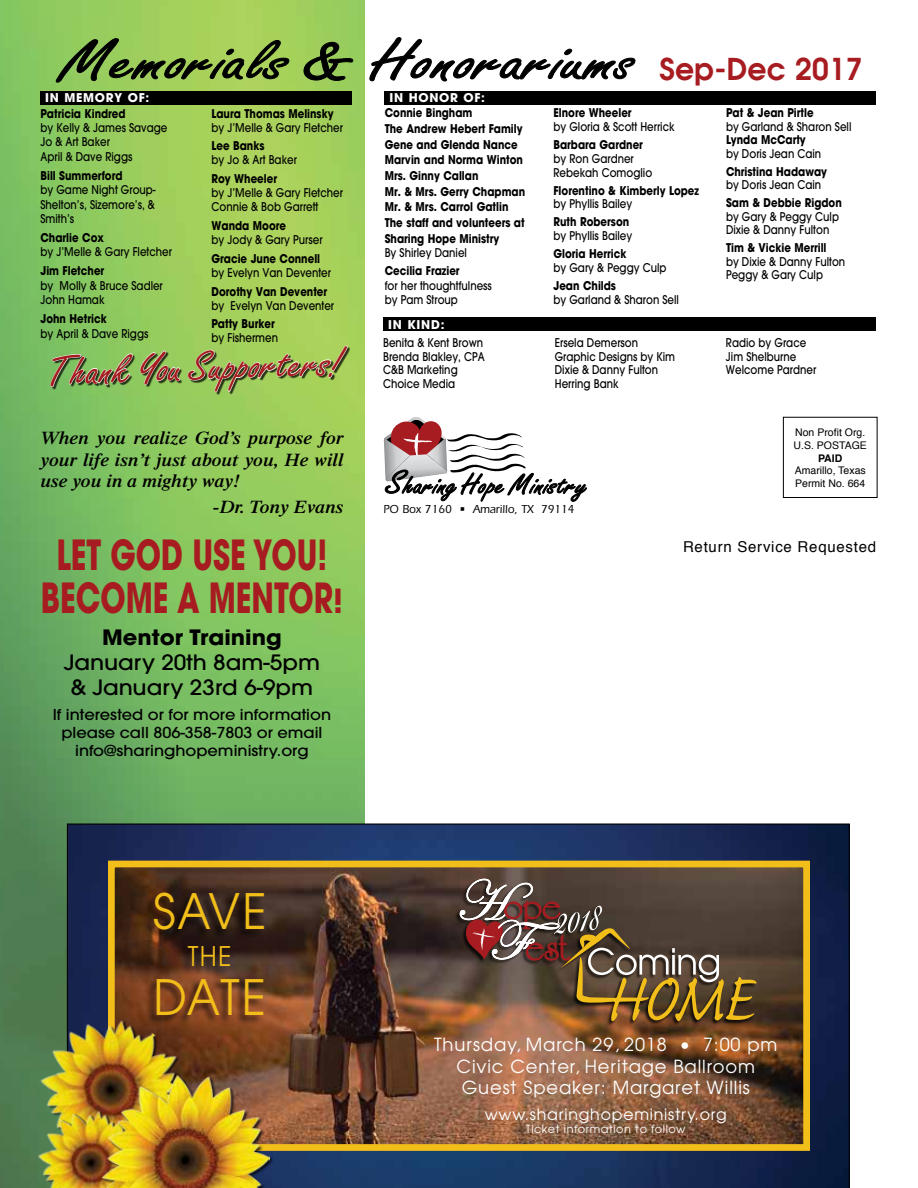
<style>
.page{position:relative;width:918px;height:1188px;background:#fff}
.page>*{position:absolute;margin:0;border:0;box-sizing:border-box;transform-origin:0 0}
.t1{font:57px "Freestyle Script Std";color:#000;scale:1.45 1}
.t2{font:48.6px "Avant Garde";letter-spacing:.025em;color:#f2be1a;scale:.92 1}
.t3{font:42.6px "Freestyle Script Std";color:#a71c20;scale:1.12 1}
.t4{font:700 41.25px/43.5px "Avant Garde";color:#a71c20;text-align:center;scale:.72 1}
.t5{font:27px "Avant Garde";color:#f2be1a;scale:.92 1}
.t6{font:500 21px/25.2px "Avant Garde";color:#000;text-align:center;scale:1.08 1}
.t7{font:700 21px "Avant Garde";color:#000;scale:1.08 1}
.t8{font:italic 600 18px/21.6px "Times";color:#000;text-align:justify;scale:1.08 1}
.t9{font:18px/21.6px "Avant Garde";letter-spacing:.05em;color:#fff;text-align:center}
.t10{font:15.75px "Avant Garde";letter-spacing:.05em;color:#fff}
.t11{font:500 15px/18px "Avant Garde";color:#000;text-align:center;scale:1.08 1}
.t12{font:15px "Helvetica";letter-spacing:.05em;color:#000}
.t13{font:500 12px/13.5px "Avant Garde";color:#000;scale:.85 1}
.t14{font:700 12px/15.6px "Avant Garde";color:#000;scale:.85 1}
.t15{font:700 12px "Avant Garde";letter-spacing:.06em;color:#fff}
.t16{font:500 12px "Itc Eras";color:#000;scale:.95 1}
.t17{font:11.25px "Avant Garde";letter-spacing:.05em;color:#fff}
.t18{font:10.5px/12.6px "Helvetica";color:#000}
.t19{font:700 10.5px "Helvetica";color:#000}
.s1{font-family:"Avant Garde";font-weight:600;font-size:30px;color:#a71c20}
.s2{font-size:33px}
</style>
<div class="page">
<img style="left:0;top:0;width:364px;height:1188px">
<svg style="left:383px;top:417px;width:204px;height:85px"></svg>
<svg style="left:54px;top:38px;width:235px;height:45px"></svg>
<svg style="left:303px;top:42px;width:51px;height:39px"></svg>
<svg style="left:369px;top:37px;width:267px;height:45px"></svg>
<div style="left:51px;top:347px;width:299px;height:48px;background:#000;opacity:.75"></div>
<svg style="left:50px;top:353px;width:82px;height:67px"></svg>
<svg style="left:140px;top:351px;width:40px;height:70px"></svg>
<svg style="left:186px;top:314px;width:162px;height:100px"></svg>
<div style="left:783px;top:417px;width:95px;height:81px;border:1px solid #000"></div>
<svg style="left:67px;top:824px;width:783px;height:364px"></svg>
<img style="left:116px;top:869px;width:686px;height:274px">
<div style="left:108px;top:861px;width:702px;height:290px;border:7px solid #f2be1a"></div>
<div style="left:455px;top:879px;width:301px;height:147px;background:#000;opacity:.75"></div>
<svg style="left:459px;top:878px;width:298px;height:143px"></svg>
<img style="left:15px;top:992px;width:192px;height:192px">
<img style="left:19px;top:1089px;width:83px;height:99px">
<div style="left:103px;top:1076px;width:172px;height:112px;background:#000;opacity:.75"></div>
<img style="left:102px;top:1076px;width:168px;height:112px">
<div style="left:143px;top:892px;width:121px;height:133px;background:#000;opacity:.75"></div>
<div style="left:40px;top:91px;width:312px;height:13px;background:#000"></div>
<div style="left:385px;top:91px;width:491px;height:13px;background:#000"></div>
<div style="left:383px;top:317px;width:493px;height:14px;background:#000"></div>
<h1 class="t1" style="left:60px;top:28px;width:555px">Memorials &amp; Honorariums <span class="s1">Sep-Dec 2017</span></h1>
<p class="t15" style="left:45px;top:90px;width:105px">IN MEMORY OF:</p>
<p class="t15" style="left:390px;top:90px;width:97px">IN HONOR OF:</p>
<p class="t14" style="left:212px;top:105px;width:145px">Laura Thomas Melinsky</p>
<p class="t13" style="left:212px;top:121px;width:156px">by J’Melle &amp; Gary Fletcher</p>
<p class="t14" style="left:212px;top:138px;width:64px">Lee Banks</p>
<p class="t13" style="left:212px;top:153px;width:102px">by Jo &amp; Art Baker</p>
<p class="t14" style="left:212px;top:171px;width:79px">Roy Wheeler</p>
<p class="t13" style="left:212px;top:186px;width:156px;line-height:14.1px">by J’Melle &amp; Gary Fletcher<br>Connie &amp; Bob Garrett</p>
<p class="t14" style="left:212px;top:218px;width:89px">Wanda Moore</p>
<p class="t13" style="left:212px;top:233px;width:132px">by Jody &amp; Gary Purser</p>
<p class="t14" style="left:212px;top:251px;width:129px">Gracie June Connell</p>
<p class="t13" style="left:212px;top:266px;width:142px">by Evelyn Van Deventer</p>
<p class="t14" style="left:212px;top:283px;width:138px">Dorothy Van Deventer</p>
<p class="t13" style="left:212px;top:299px;width:146px">by Evelyn Van Deventer</p>
<p class="t14" style="left:212px;top:316px;width:76px">Patty Burker</p>
<p class="t13" style="left:212px;top:331px;width:80px">by Fishermen</p>
<p class="t14" style="left:40px;top:105px;width:102px">Patricia Kindred</p>
<p class="t13" style="left:40px;top:121px;width:151px;line-height:14.4px">by Kelly &amp; James Savage<br>Jo &amp; Art Baker<br>April &amp; Dave Riggs</p>
<p class="t14" style="left:40px;top:168px;width:98px">Bill Summerford</p>
<p class="t13" style="left:40px;top:183px;width:137px;line-height:14.4px;text-align:justify">by Game Night Group-Shelton’s, Sizemore’s, &amp; Smith’s</p>
<p class="t14" style="left:40px;top:230px;width:76px">Charlie Cox</p>
<p class="t13" style="left:40px;top:245px;width:156px">by J’Melle &amp; Gary Fletcher</p>
<p class="t14" style="left:40px;top:263px;width:77px">Jim Fletcher</p>
<p class="t13" style="left:40px;top:278px;width:146px;line-height:14.4px">by Molly &amp; Bruce Sadler<br>John Hamak</p>
<p class="t14" style="left:40px;top:311px;width:79px">John Hetrick</p>
<p class="t13" style="left:40px;top:326px;width:129px">by April &amp; Dave Riggs</p>
<h3 class="t3" style="left:46px;top:347px;width:266px;rotate:-2deg">Thank You Supporters!</h3>
<h3 class="t8" style="left:40px;top:427px;width:282px">When you realize God’s purpose for your life isn’t just about you, He will use you in a mighty way!</h3>
<h3 class="t8" style="left:213px;top:496px;width:122px">-Dr. Tony Evans</h3>
<h3 class="t4" style="left:41px;top:532px;width:421px">LET GOD USE YOU!<br>BECOME A MENTOR<span class="s2">!</span></h3>
<h3 class="t7" style="left:102px;top:624px;width:168px">Mentor Training</h3>
<h3 class="t6" style="left:64px;top:650px;width:239px">January 20th 8am-5pm &amp; January 23rd 6-9pm</h3>
<p class="t11" style="left:53px;top:706px;width:259px">If interested or for more information please call 806-358-7803 or email info@sharinghopeministry.org</p>
<p class="t14" style="left:385px;top:105px;width:167px">Connie Bingham<br>The Andrew Hebert Family<br>Gene and Glenda Nance<br>Marvin and Norma Winton<br>Mrs. Ginny Callan<br>Mr. &amp; Mrs. Gerry Chapman<br>Mr. &amp; Mrs. Carrol Gatlin<br>The staff and volunteers at<br>Sharing Hope Ministry</p>
<p class="t13" style="left:385px;top:246px;width:98px">By Shirley Daniel</p>
<p class="t14" style="left:385px;top:263px;width:90px">Cecilia Frazier</p>
<p class="t13" style="left:385px;top:278px;width:128px;line-height:14.1px">for her thoughtfulness by Pam Stroup</p>
<p class="t14" style="left:553px;top:105px;width:93px">Elnore Wheeler</p>
<p class="t13" style="left:553px;top:120px;width:144px">by Gloria &amp; Scott Herrick</p>
<p class="t14" style="left:553px;top:137px;width:107px">Barbara Gardner</p>
<p class="t13" style="left:553px;top:152px;width:118px">by Ron Gardner<br>Rebekah Comoglio</p>
<p class="t14" style="left:553px;top:182px;width:173px">Florentino &amp; Kimberly Lopez</p>
<p class="t13" style="left:553px;top:197px;width:94px">by Phyllis Bailey</p>
<p class="t14" style="left:553px;top:214px;width:91px">Ruth Roberson</p>
<p class="t13" style="left:553px;top:229px;width:94px">by Phyllis Bailey</p>
<p class="t14" style="left:553px;top:246px;width:87px">Gloria Herrick</p>
<p class="t13" style="left:553px;top:261px;width:134px">by Gary &amp; Peggy Culp</p>
<p class="t14" style="left:553px;top:278px;width:75px">Jean Childs</p>
<p class="t13" style="left:553px;top:293px;width:149px">by Garland &amp; Sharon Sell</p>
<p class="t14" style="left:726px;top:105px;width:105px">Pat &amp; Jean Pirtle</p>
<p class="t13" style="left:726px;top:120px;width:149px">by Garland &amp; Sharon Sell</p>
<p class="t14" style="left:726px;top:132px;width:95px">Lynda McCarty</p>
<p class="t13" style="left:726px;top:147px;width:114px">by Doris Jean Cain</p>
<p class="t14" style="left:726px;top:164px;width:120px">Christina Hadaway</p>
<p class="t13" style="left:726px;top:178px;width:114px">by Doris Jean Cain</p>
<p class="t14" style="left:726px;top:195px;width:138px">Sam &amp; Debbie Rigdon</p>
<p class="t13" style="left:726px;top:210px;width:134px">by Gary &amp; Peggy Culp<br>Dixie &amp; Danny Fulton</p>
<p class="t14" style="left:726px;top:240px;width:120px">Tim &amp; Vickie Merrill</p>
<p class="t13" style="left:726px;top:255px;width:142px">by Dixie &amp; Danny Fulton<br>Peggy &amp; Gary Culp</p>
<p class="t15" style="left:388px;top:317px;width:58px">IN KIND:</p>
<p class="t13" style="left:383px;top:336px;width:121px">Benita &amp; Kent Brown<br>Brenda Blakley, CPA<br>C&amp;B Marketing<br>Choice Media</p>
<p class="t13" style="left:555px;top:336px;width:143px">Ersela Demerson<br>Graphic Designs by Kim<br>Dixie &amp; Danny Fulton<br>Herring Bank</p>
<p class="t13" style="left:726px;top:336px;width:108px">Radio by Grace<br>Jim Shelburne<br>Welcome Pardner</p>
<p class="t16" style="left:383px;top:502px;width:203px">PO Box 7160 • Amarillo, TX 79114</p>
<p class="t18" style="left:794px;top:427px;width:75px">Non Profit Org.<br>U.S. POSTAGE</p>
<p class="t19" style="left:818px;top:450px;width:26px">PAID</p>
<p class="t18" style="left:795px;top:465px;width:72px">Amarillo, Texas<br>Permit No. 664</p>
<p class="t12" style="left:683px;top:535px;width:195px">Return Service Requested</p>
<h2 class="t2" style="left:153px;top:881px;width:125px">SAVE</h2>
<h3 class="t5" style="left:188px;top:939px;width:49px">THE</h3>
<h2 class="t2" style="left:154px;top:967px;width:124px">DATE</h2>
<h3 class="t9" style="left:434px;top:1033px;width:345px">Thursday, March 29, 2018 • 7:00 pm<br>Civic Center, Heritage Ballroom<br>Guest Speaker: Margaret Willis</h3>
<h3 class="t10" style="left:485px;top:1104px;width:244px">www.sharinghopeministry.org</h3>
<p class="t17" style="left:526px;top:1122px;width:161px">Ticket information to follow</p>
</div>
